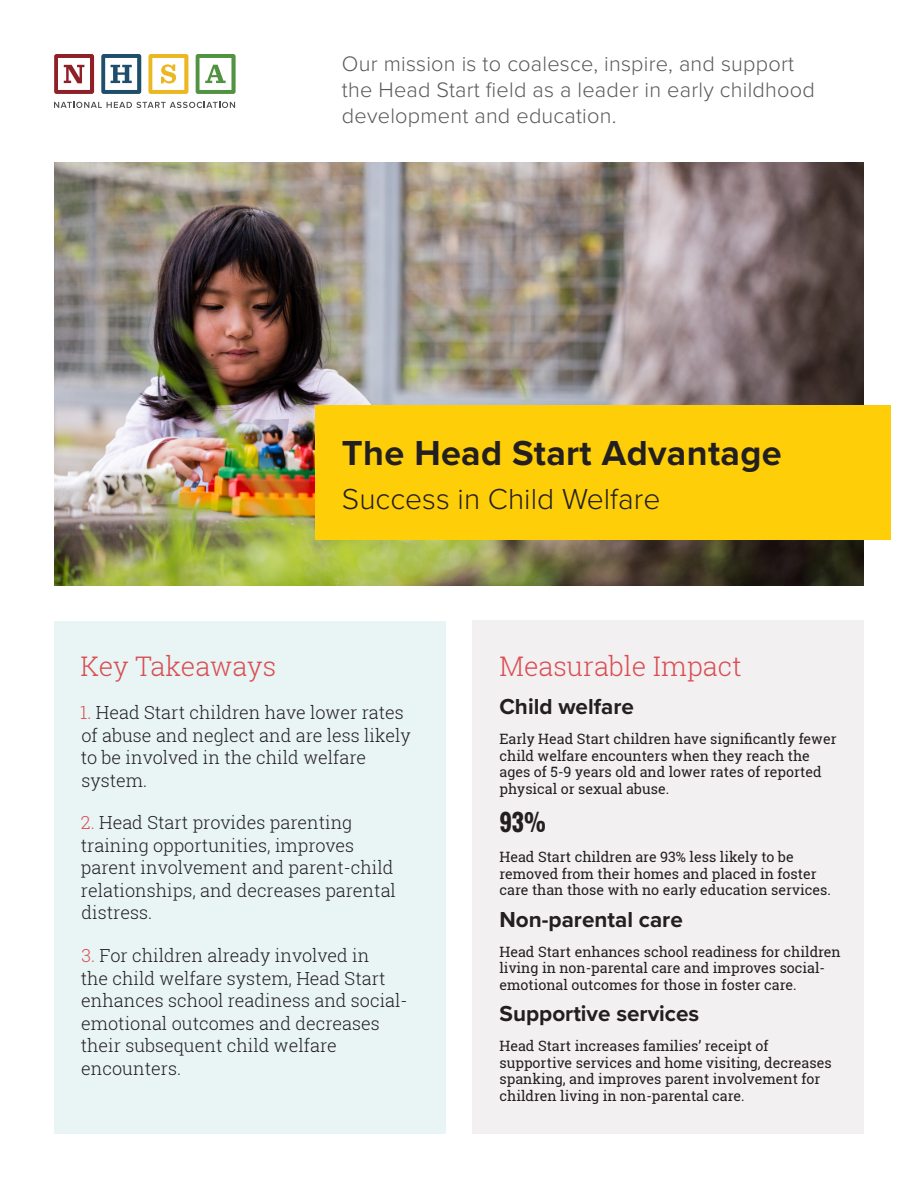
<style>
.page{position:relative;width:918px;height:1188px;background:#fff}
.page>*{position:absolute;margin:0;border:0;box-sizing:border-box;transform-origin:0 0}
.Page_Title{font:700 36px "Proxima Nova";letter-spacing:.01em;color:#231f20}
.Page_Subtitle{font:300 30px "Proxima Nova";color:#231f20}
.Box_Title_-_Red{font:300 27px "Roboto Slab";color:#d94e53}
.Box_Title_Pull_Quote{font:300 27px "Roboto Slab";letter-spacing:-.005em;color:#d94e53}
.Box_Numbers_-_Large{font:700 22.5px "Proxima Nova";color:#231f20}
.Box_Numbers_-_Large-2{font:700 22.5px "Oswald";color:#231f20}
.Mission_Statement{font:300 21.75px/26.1px "Proxima Nova";letter-spacing:.01em;color:#595a5d}
.Box_Title_Pull_Quote-2{font:300 18px/22.5px "Roboto Slab";color:#231f20}
.Box_Caption_-_Black{font:14.25px/16.5px "Roboto Slab";color:#231f20}
.s1{color:#d94e53}
</style>
<div class="page">
<div style="left:54px;top:621px;width:392px;height:513px;background:#e8f5f4"></div>
<img style="left:54px;top:162px;width:809px;height:423px">
<div style="left:315px;top:405px;width:576px;height:135px;background:#fece08"></div>
<div style="left:472px;top:621px;width:392px;height:513px;background:#f3f0f1"></div>
<svg style="left:54px;top:102px;width:181px;height:6px"></svg>
<svg style="left:54px;top:54px;width:40px;height:40px"></svg>
<svg style="left:101px;top:54px;width:40px;height:40px"></svg>
<svg style="left:148px;top:54px;width:40px;height:40px"></svg>
<svg style="left:196px;top:54px;width:40px;height:40px"></svg>
<p class="Mission_Statement" style="left:342px;top:51px;width:474px">Our mission is to coalesce, inspire, and support the Head Start field as a leader in early childhood development and education.</p>
<p class="Page_Title" style="left:342px;top:426px;width:441px">The Head Start Advantage</p>
<p class="Page_Subtitle" style="left:342px;top:481px;width:320px">Success in Child Welfare</p>
<p class="Box_Title_Pull_Quote" style="left:80px;top:648px;width:197px">Key Takeaways</p>
<p class="Box_Title_Pull_Quote-2" style="left:80px;top:701px;width:332px"><span class="s1">1.</span> Head Start children have lower rates of abuse and neglect and are less likely to be involved in the child welfare system.</p>
<p class="Box_Title_Pull_Quote-2" style="left:81px;top:811px;width:317px"><span class="s1">2.</span> Head Start provides parenting training opportunities, improves parent involvement and parent-child relationships, and decreases parental distress.</p>
<p class="Box_Title_Pull_Quote-2" style="left:81px;top:944px;width:328px"><span class="s1">3.</span> For children already involved in<br>the child welfare system, Head Start enhances school readiness and social&shy;emotional outcomes and decreases their subsequent child welfare encounters.</p>
<p class="Box_Title_-_Red" style="left:500px;top:648px;width:244px">Measurable Impact</p>
<p class="Box_Numbers_-_Large" style="left:500px;top:690px;width:136px">Child welfare</p>
<p class="Box_Caption_-_Black" style="left:500px;top:731px;width:339px">Early Head Start children have significantly fewer child welfare encounters when they reach the ages of 5-9 years old and lower rates of reported physical or sexual abuse.</p>
<p class="Box_Numbers_-_Large-2" style="left:500px;top:806px;width:48px">93%</p>
<p class="Box_Caption_-_Black" style="left:500px;top:849px;width:333px">Head Start children are 93% less likely to be removed from their homes and placed in foster care than those with no early education services.</p>
<p class="Box_Numbers_-_Large" style="left:500px;top:902px;width:185px">Non-parental care</p>
<p class="Box_Caption_-_Black" style="left:500px;top:943px;width:343px">Head Start enhances school readiness for children living in non-parental care and improves social&shy;emotional outcomes for those in foster care.</p>
<p class="Box_Numbers_-_Large" style="left:500px;top:997px;width:201px">Supportive services</p>
<p class="Box_Caption_-_Black" style="left:500px;top:1038px;width:334px">Head Start increases families’ receipt of supportive services and home visiting, decreases spanking, and improves parent involvement for children living in non-parental care.</p>
</div>
